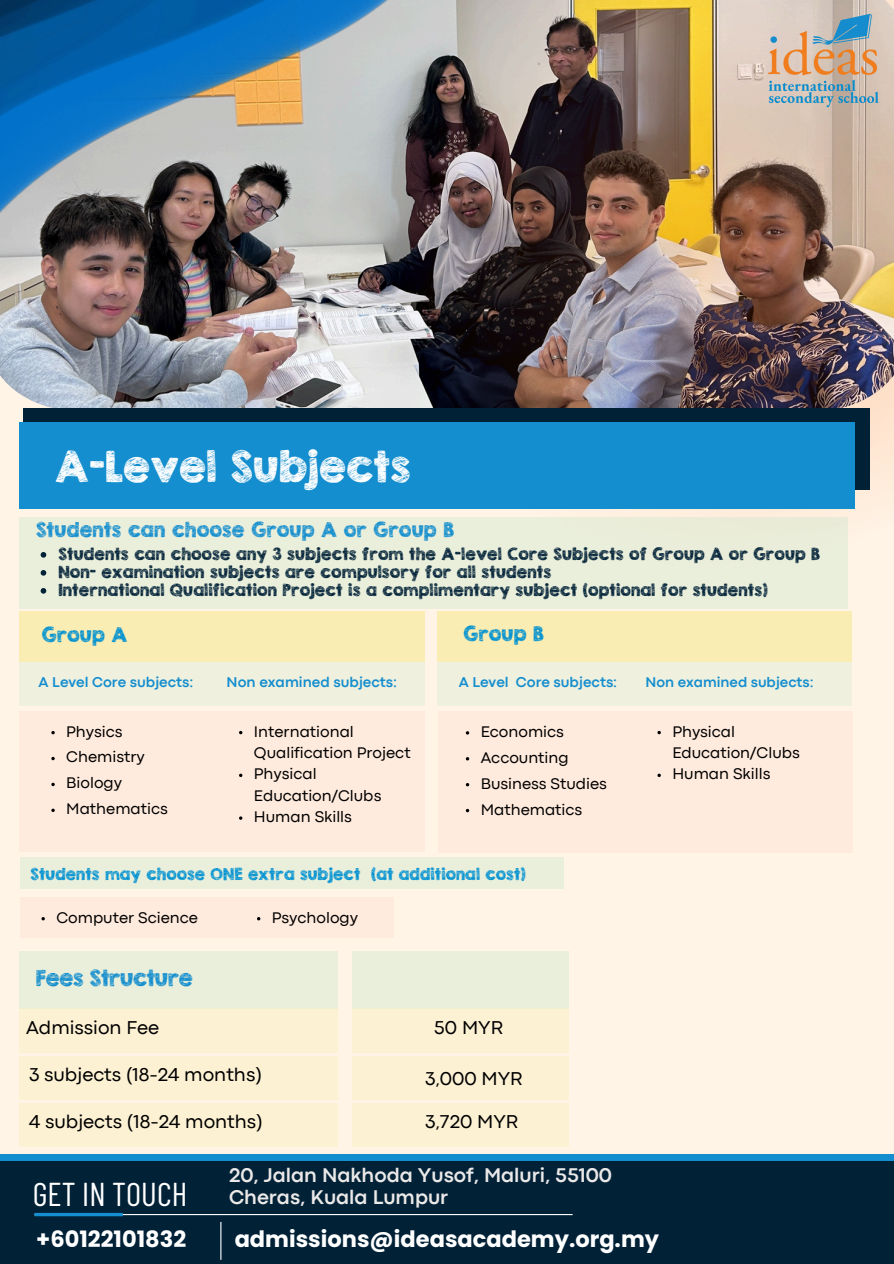
<style>
.page{position:relative;width:894px;height:1264px;background:#fff}
.page>*{position:absolute;margin:0;border:0;box-sizing:border-box;transform-origin:0 0}
.t1{font:41.85px "KG Broken Vessels Sketch";color:#fff}
.t2{font:33px "Barlow Condensed";color:#fff}
.t3{font:700 22.5px "Poppins";color:#fff}
.t4{font:21.75px "KG Broken Vessels Sketch";letter-spacing:-.025em;color:#148ece}
.t5{font:700 20.7px/22.5px "Codec Pro";color:#ebe8e8}
.t6{font:19.8px "KG Broken Vessels Sketch";color:#148ece}
.t7{font:19.8px "KG Broken Vessels Sketch";color:#0091d1}
.t8{font:19.35px "Codec Pro";color:#000}
.t9{font:16.35px "KG Broken Vessels Sketch";color:#012137}
.t10{font:16.05px/21.3px "Codec Pro";color:#000}
.t11{font:16.05px "KG Broken Vessels Sketch";color:#0091d1}
.t12{font:700 14.85px "Codec Pro";color:#148ece}
.t13{font:700 14.7px "Codec Pro";color:#148ece}
</style>
<div class="page">
<div style="left:0;top:0;width:893px;height:1263px;background:#fff4e6"></div>
<img style="left:539px;top:0;width:354px;height:575px">
<img style="left:0;top:0;width:539px;height:408px">
<img style="left:765px;top:9px;width:117px;height:102px">
<div style="left:23px;top:408px;width:846px;height:81px;background:#012137"></div>
<div style="left:19px;top:422px;width:835px;height:87px;background:#148ece"></div>
<svg style="left:19px;top:951px;width:318px;height:195px;background:#f7f0d6"></svg>
<svg style="left:352px;top:951px;width:216px;height:195px;background:#f7f0d6"></svg>
<div style="left:0;top:1157px;width:893px;height:106px;background:#012137"></div>
<div style="left:0;top:1153px;width:893px;height:7px;background:#148ece"></div>
<hr style="left:34px;top:1213px;width:538px;height:2px;background:#fff">
<svg style="left:34px;top:1212px;width:89px;height:4px"></svg>
<hr style="left:220px;top:1221px;width:1px;height:38px;background:#fff">
<div style="left:19px;top:517px;width:828px;height:91px;background:#eaefdc"></div>
<div style="left:19px;top:611px;width:405px;height:51px;background:#faedb4"></div>
<div style="left:437px;top:611px;width:414px;height:51px;background:#faedb4"></div>
<div style="left:19px;top:662px;width:405px;height:44px;background:#f0f0df"></div>
<div style="left:437px;top:662px;width:414px;height:44px;background:#f0f0df"></div>
<div style="left:19px;top:711px;width:405px;height:141px;background:#ffe8db"></div>
<div style="left:438px;top:711px;width:414px;height:142px;background:#ffe8db"></div>
<svg style="left:51px;top:731px;width:4px;height:3px"></svg>
<svg style="left:51px;top:756px;width:4px;height:4px"></svg>
<svg style="left:51px;top:782px;width:4px;height:4px"></svg>
<svg style="left:51px;top:808px;width:4px;height:4px"></svg>
<div style="left:20px;top:856px;width:543px;height:32px;background:#eaefdc"></div>
<div style="left:20px;top:897px;width:374px;height:40px;background:#ffe8db"></div>
<svg style="left:41px;top:917px;width:4px;height:3px"></svg>
<svg style="left:41px;top:552px;width:5px;height:5px"></svg>
<svg style="left:41px;top:570px;width:5px;height:5px"></svg>
<svg style="left:41px;top:588px;width:5px;height:5px"></svg>
<p class="t1" style="left:55px;top:441px;width:357px">A-Level Subjects</p>
<p class="t6" style="left:36px;top:517px;width:419px">Students can choose Group A or Group B</p>
<p class="t9" style="left:58px;top:544px;width:763px">Students can choose any 3 subjects from the A-level Core Subjects of Group A or Group B</p>
<p class="t9" style="left:58px;top:562px;width:494px">Non- examination subjects are compulsory for all students</p>
<p class="t9" style="left:58px;top:580px;width:710px">International Qualification Project is a complimentary subject (optional for students)</p>
<p class="t7" style="left:42px;top:622px;width:87px">Group A</p>
<h6 class="t12" style="left:39px;top:676px;width:156px">A Level Core subjects:</h6>
<p class="t12" style="left:226px;top:677px;width:172px">Non examined subjects:</p>
<p class="t10" style="left:66px;top:721px;width:58px">Physics</p>
<p class="t10" style="left:66px;top:747px;width:80px">Chemistry</p>
<p class="t10" style="left:66px;top:773px;width:57px">Biology</p>
<h6 class="t10" style="left:66px;top:799px;width:103px">Mathematics</h6>
<p class="t10" style="left:254px;top:721px;width:158px">International<br>Qualification Project</p>
<p class="t10" style="left:254px;top:764px;width:129px">Physical<br>Education/Clubs</p>
<p class="t10" style="left:254px;top:807px;width:99px">Human Skills</p>
<p class="t7" style="left:463px;top:621px;width:82px">Group B</p>
<p class="t12" style="left:458px;top:676px;width:160px">A Level Core subjects:</p>
<p class="t13" style="left:645px;top:676px;width:170px">Non examined subjects:</p>
<p class="t10" style="left:672px;top:721px;width:129px">Physical<br>Education/Clubs</p>
<p class="t10" style="left:672px;top:764px;width:99px">Human Skills</p>
<p class="t10" style="left:480px;top:722px;width:85px">Economics</p>
<p class="t10" style="left:480px;top:748px;width:89px">Accounting</p>
<p class="t10" style="left:480px;top:773px;width:128px">Business Studies</p>
<p class="t10" style="left:480px;top:799px;width:103px">Mathematics</p>
<p class="t11" style="left:30px;top:864px;width:496px">Students may choose ONE extra subject (at additional cost)</p>
<p class="t10" style="left:56px;top:907px;width:143px">Computer Science</p>
<p class="t10" style="left:272px;top:907px;width:88px">Psychology</p>
<p class="t4" style="left:36px;top:964px;width:158px">Fees Structure</p>
<p class="t8" style="left:26px;top:1020px;width:134px">Admission Fee</p>
<p class="t8" style="left:29px;top:1067px;width:234px">3 subjects (18-24 months)</p>
<p class="t8" style="left:434px;top:1020px;width:71px">50 MYR</p>
<p class="t8" style="left:425px;top:1071px;width:99px">3,000 MYR</p>
<h1 class="t8" style="left:29px;top:1114px;width:235px">4 subjects (18-24 months)</h1>
<p class="t8" style="left:425px;top:1114px;width:95px">3,720 MYR</p>
<p class="t2" style="left:33px;top:1172px;width:156px">GET IN TOUCH</p>
<p class="t5" style="left:229px;top:1165px;width:384px">20, Jalan Nakhoda Yusof, Maluri, 55100<br>Cheras, Kuala Lumpur</p>
<h6 class="t3" style="left:36px;top:1222px;width:151px">+60122101832</h6>
<p class="t3" style="left:234px;top:1222px;width:426px">admissions@ideasacademy.org.my</p>
</div>
